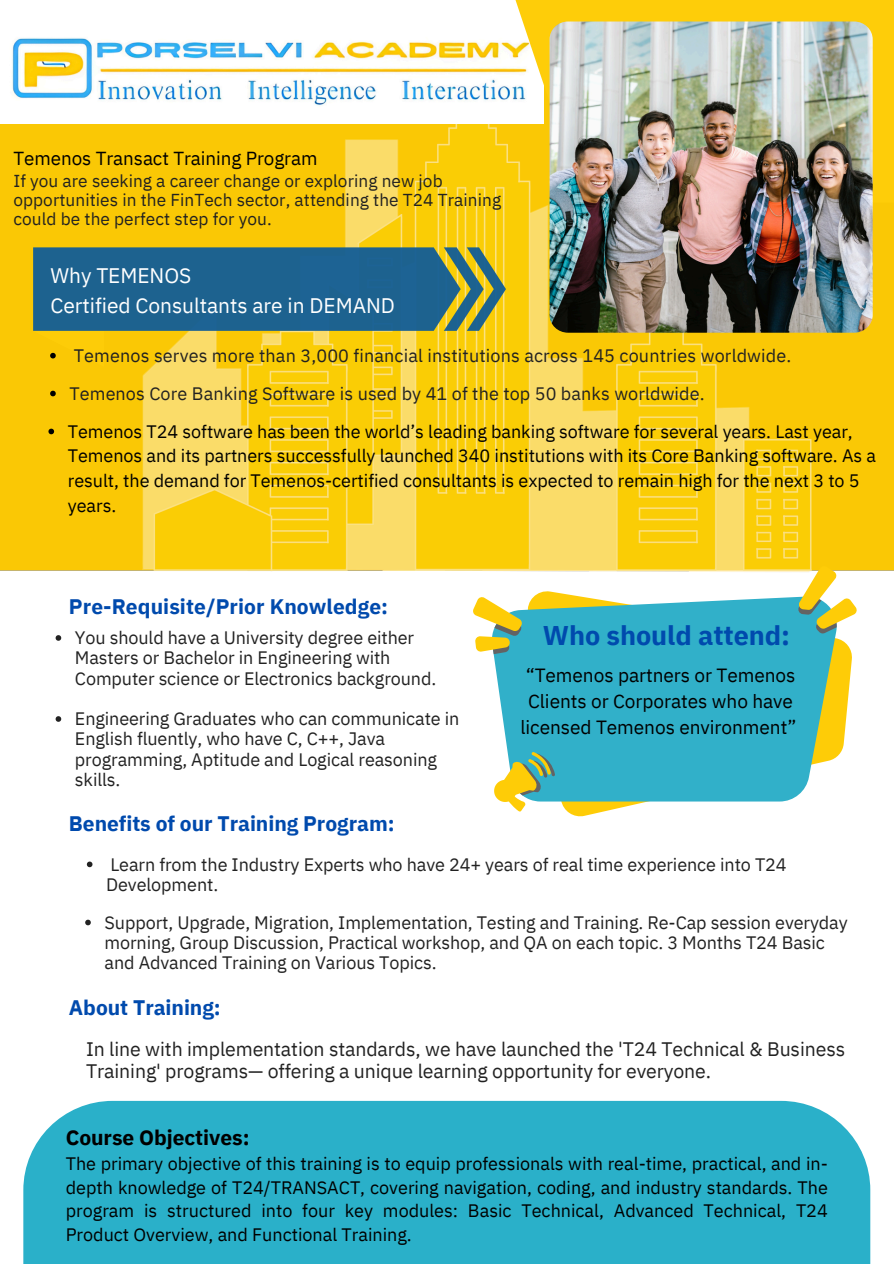
<style>
.page{position:relative;width:894px;height:1264px;background:#fff}
.page>*{position:absolute;margin:0;border:0;box-sizing:border-box;transform-origin:0 0}
.t1{font:700 27px "IBM Plex Sans";letter-spacing:-.005em;color:#004aad}
.t2{font:700 21px "IBM Plex Sans";letter-spacing:-.005em;color:#004aad}
.t3{font:21px/30.3px "IBM Plex Sans";letter-spacing:-.005em;color:#fff}
.t4{font:700 21px "IBM Plex Sans";letter-spacing:-.005em;color:#000}
.t5{font:19.5px/22.5px "IBM Plex Sans";letter-spacing:-.005em;color:#222}
.t6{font:19.05px/25.8px "IBM Plex Sans";letter-spacing:-.005em;color:#000;text-align:center}
.t7{font:18.75px "IBM Plex Sans";letter-spacing:-.005em;color:#000}
.t8{font:18px/24.8px "IBM Plex Sans";letter-spacing:-.005em;color:#000}
.t9{font:18px/20.2px "IBM Plex Sans";letter-spacing:-.005em;color:#222}
.t10{font:18px "IBM Plex Sans";letter-spacing:.005em;color:#212121}
.t11{font:17.25px/19.2px "IBM Plex Sans";letter-spacing:.005em;color:#212121}
</style>
<div class="page">
<img style="left:0;top:124px;width:893px;height:448px">
<img style="left:12px;top:38px;width:460px;height:67px">
<svg style="left:472px;top:0;width:421px;height:203px;fill:#fecd09"></svg>
<img style="left:549px;top:21px;width:323px;height:312px;border-radius:18px">
<svg style="left:534px;top:591px;width:318px;height:226px"></svg>
<svg style="left:493px;top:596px;width:343px;height:205px;fill:#31b0c9"></svg>
<svg style="left:494px;top:751px;width:61px;height:60px"></svg>
<svg style="left:473px;top:596px;width:49px;height:58px"></svg>
<svg style="left:797px;top:565px;width:60px;height:69px"></svg>
<div style="left:23px;top:1100px;width:847px;height:163px;background:#2ab0c9"></div>
<svg style="left:33px;top:247px;width:473px;height:119px"></svg>
<svg style="left:50px;top:391px;width:6px;height:5px"></svg>
<svg style="left:48px;top:428px;width:6px;height:6px"></svg>
<svg style="left:87px;top:861px;width:5px;height:6px"></svg>
<svg style="left:85px;top:919px;width:6px;height:6px"></svg>
<svg style="left:56px;top:635px;width:5px;height:5px"></svg>
<svg style="left:56px;top:716px;width:5px;height:5px"></svg>
<p class="t7" style="left:13px;top:146px;width:305px">Temenos Transact Training Program</p>
<p class="t11" style="left:13px;top:170px;width:489px">If you are seeking a career change or exploring new job opportunities in the FinTech sector, attending the T24 Training could be the perfect step for you.</p>
<p class="t3" style="left:50px;top:260px;width:346px">Why TEMENOS<br>Certified Consultants are in DEMAND</p>
<p class="t10" style="left:74px;top:343px;width:718px">Temenos serves more than 3,000 financial institutions across 145 countries worldwide.</p>
<p class="t10" style="left:69px;top:381px;width:636px">Temenos Core Banking Software is used by 41 of the top 50 banks worldwide.</p>
<h3 class="t8" style="left:68px;top:418px;width:809px">Temenos T24 software has been the world’s leading banking software for several years. Last year, Temenos and its partners successfully launched 340 institutions with its Core Banking software. As a result, the demand for Temenos-certified consultants is expected to remain high for the next 3 to 5 years.</h3>
<h2 class="t2" style="left:69px;top:592px;width:320px">Pre-Requisite/Prior Knowledge:</h2>
<h1 class="t9" style="left:75px;top:627px;width:363px">You should have a University degree either<br>Masters or Bachelor in Engineering with<br>Computer science or Electronics background.</h1>
<h3 class="t9" style="left:75px;top:708px;width:386px">Engineering Graduates who can communicate in English fluently, who have C, C++, Java programming, Aptitude and Logical reasoning skills.</h3>
<p class="t1" style="left:543px;top:617px;width:249px">Who should attend:</p>
<p class="t6" style="left:520px;top:661px;width:277px">“Temenos partners or Temenos<br>Clients or Corporates who have licensed Temenos environment”</p>
<p class="t2" style="left:69px;top:809px;width:327px">Benefits of our Training Program:</p>
<p class="t9" style="left:106px;top:853px;width:681px">Learn from the Industry Experts who have 24+ years of real time experience into T24<br>Development.</p>
<p class="t9" style="left:104px;top:911px;width:744px">Support, Upgrade, Migration, Implementation, Testing and Training. Re-Cap session everyday morning, Group Discussion, Practical workshop, and QA on each topic. 3 Months T24 Basic and Advanced Training on Various Topics.</p>
<h2 class="t2" style="left:69px;top:993px;width:153px">About Training:</h2>
<p class="t5" style="left:86px;top:1037px;width:760px">In line with implementation standards, we have launched the 'T24 Technical &amp; Business<br>Training' programs— offering a unique learning opportunity for everyone.</p>
<p class="t4" style="left:66px;top:1123px;width:185px">Course Objectives:</p>
<h2 class="t8" style="left:66px;top:1151px;width:763px;line-height:23.7px;text-align:justify">The primary objective of this training is to equip professionals with real-time, practical, and in&shy;depth knowledge of T24/TRANSACT, covering navigation, coding, and industry standards. The program is structured into four key modules: Basic Technical, Advanced Technical, T24<br>Product Overview, and Functional Training.</h2>
</div>
